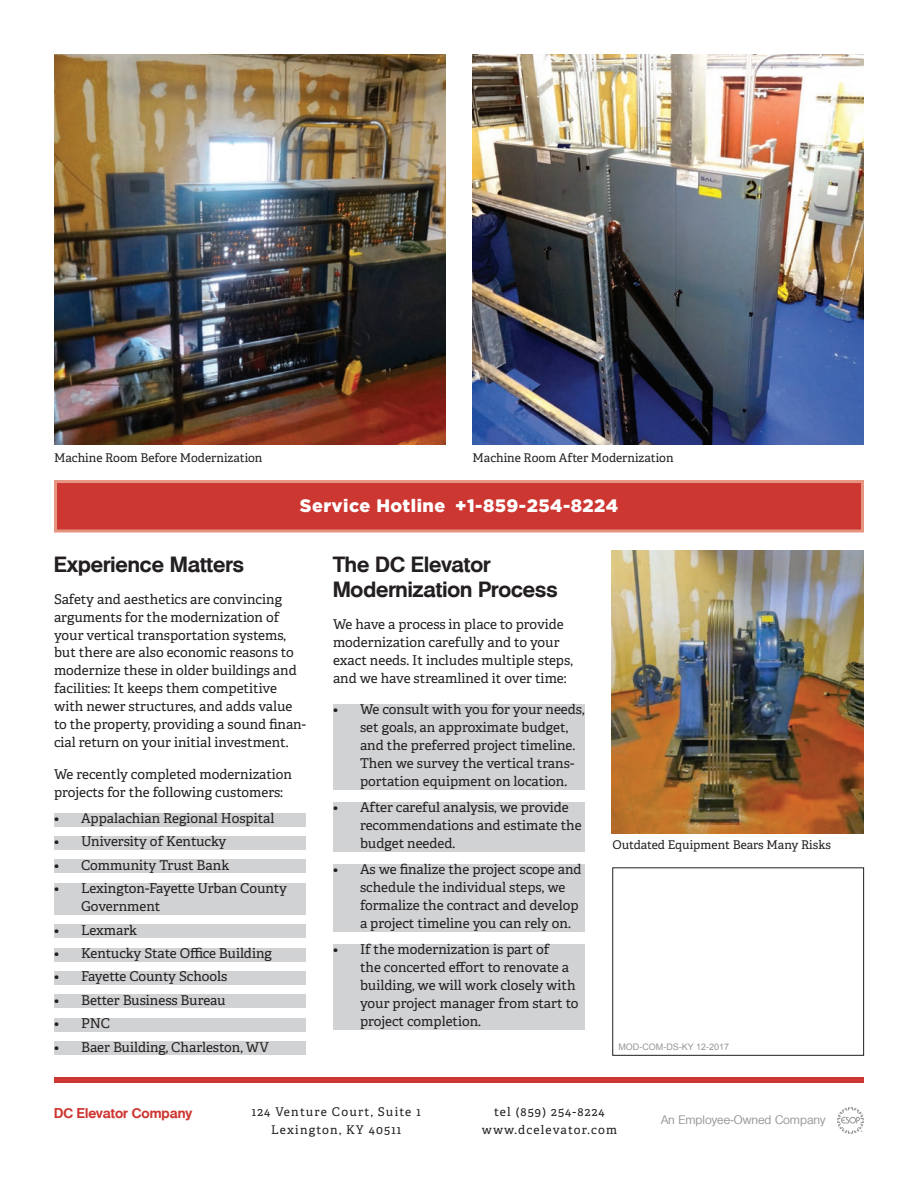
<style>
.page{position:relative;width:918px;height:1188px;background:#fff}
.page>*{position:absolute;margin:0;border:0;box-sizing:border-box;transform-origin:0 0}
.t1{font:700 21px/25.2px "Olympia";color:#231f20}
.t2{font:900 18px "Gotham";letter-spacing:.025em;color:#fff}
.t3{font:13.5px/18px "Adelle";color:#231f20}
.t4{font:700 13.5px "Olympia";color:#cd3732}
.t5{font:12px "Adelle";color:#231f20}
.t6{font:12px/18.1px "Adelle";letter-spacing:.1em;color:#231f20;text-align:center}
.t7{font:12px/18.1px "Adelle";letter-spacing:.095em;color:#231f20;text-align:center}
.t8{font:500 12px "Olympia";color:#939598}
.t9{font:9px "Arial";color:#939598}
</style>
<div class="page">
<img style="left:54px;top:54px;width:392px;height:391px">
<div style="left:54px;top:813px;width:252px;height:13px;background:#d1d2d4"></div>
<div style="left:54px;top:836px;width:252px;height:14px;background:#d1d2d4"></div>
<div style="left:54px;top:860px;width:252px;height:13px;background:#d1d2d4"></div>
<div style="left:54px;top:883px;width:252px;height:32px;background:#d1d2d4"></div>
<div style="left:54px;top:925px;width:252px;height:13px;background:#d1d2d4"></div>
<div style="left:54px;top:948px;width:252px;height:13px;background:#d1d2d4"></div>
<div style="left:54px;top:971px;width:252px;height:14px;background:#d1d2d4"></div>
<div style="left:54px;top:995px;width:252px;height:13px;background:#d1d2d4"></div>
<div style="left:54px;top:1018px;width:252px;height:14px;background:#d1d2d4"></div>
<div style="left:54px;top:1042px;width:252px;height:13px;background:#d1d2d4"></div>
<div style="left:333px;top:704px;width:252px;height:86px;background:#d1d2d4"></div>
<div style="left:333px;top:802px;width:252px;height:50px;background:#d1d2d4"></div>
<div style="left:333px;top:864px;width:252px;height:68px;background:#d1d2d4"></div>
<div style="left:333px;top:944px;width:252px;height:86px;background:#d1d2d4"></div>
<img style="left:472px;top:54px;width:392px;height:391px">
<div style="left:54px;top:1077px;width:810px;height:5px;background:#cd3732"></div>
<svg style="left:837px;top:1107px;width:27px;height:27px"></svg>
<img style="left:612px;top:551px;width:252px;height:283px">
<div style="left:612px;top:867px;width:252px;height:189px;border:1px solid #231f20"></div>
<div style="left:56px;top:482px;width:806px;height:49px;background:#cd3732"></div>
<div style="left:54px;top:480px;width:810px;height:53px;border:3px solid #e59582"></div>
<p class="t5" style="left:54px;top:450px;width:210px">Machine Room Before Modernization</p>
<p class="t5" style="left:472px;top:450px;width:203px">Machine Room After Modernization</p>
<h2 class="t2" style="left:300px;top:493px;width:320px">Service Hotline +1-859-254-8224</h2>
<h1 class="t1" style="left:54px;top:552px;width:191px">Experience Matters</h1>
<p class="t3" style="left:54px;top:590px;width:254px">Safety and aesthetics are convincing arguments for the modernization of your vertical transportation systems, but there are also economic reasons to modernize these in older buildings and facilities: It keeps them competitive with newer structures, and adds value to the property, providing a sound finan&shy;cial return on your initial investment.</p>
<p class="t3" style="left:54px;top:765px;width:240px">We recently completed modernization projects for the following customers:</p>
<p class="t3" style="left:54px;top:809px;width:222px">• Appalachian Regional Hospital</p>
<p class="t3" style="left:54px;top:833px;width:174px">• University of Kentucky</p>
<p class="t3" style="left:54px;top:856px;width:177px">• Community Trust Bank</p>
<p class="t3" style="left:81px;top:880px;width:208px;text-indent:-27px">• Lexington-Fayette Urban County<br>Government</p>
<p class="t3" style="left:54px;top:921px;width:85px">• Lexmark</p>
<p class="t3" style="left:54px;top:944px;width:219px">• Kentucky State Office Building</p>
<p class="t3" style="left:54px;top:968px;width:175px">• Fayette County Schools</p>
<p class="t3" style="left:54px;top:991px;width:173px">• Better Business Bureau</p>
<p class="t3" style="left:54px;top:1015px;width:58px">• PNC</p>
<p class="t3" style="left:54px;top:1038px;width:216px">• Baer Building, Charleston, WV</p>
<h1 class="t1" style="left:333px;top:552px;width:226px">The DC Elevator<br>Modernization Process</h1>
<p class="t3" style="left:333px;top:615px;width:241px">We have a process in place to provide modernization carefully and to your exact needs. It includes multiple steps, and we have streamlined it over time:</p>
<p class="t3" style="left:360px;top:701px;width:226px;text-indent:-27px">• We consult with you for your needs, set goals, an approximate budget, and the preferred project timeline.<br>Then we survey the vertical trans&shy;portation equipment on location.</p>
<p class="t3" style="left:360px;top:799px;width:223px;text-indent:-27px">• After careful analysis, we provide recommendations and estimate the budget needed.</p>
<p class="t3" style="left:360px;top:861px;width:223px;text-indent:-27px">• As we finalize the project scope and schedule the individual steps, we formalize the contract and develop a project timeline you can rely on.</p>
<p class="t3" style="left:360px;top:941px;width:220px;text-indent:-27px">• If the modernization is part of<br>the concerted effort to renovate a building, we will work closely with your project manager from start to project completion.</p>
<p class="t5" style="left:612px;top:838px;width:220px">Outdated Equipment Bears Many Risks</p>
<p class="t9" style="left:618px;top:1041px;width:112px">MOD-COM-DS-KY 12-2017</p>
<p class="t4" style="left:54px;top:1105px;width:140px">DC Elevator Company</p>
<p class="t6" style="left:252px;top:1103px;width:170px">124 Venture Court, Suite 1<br>Lexington, KY 40511</p>
<p class="t7" style="left:482px;top:1103px;width:137px">tel (859) 254-8224 www.dcelevator.com</p>
<p class="t8" style="left:661px;top:1113px;width:166px">An Employee-Owned Company</p>
</div>
